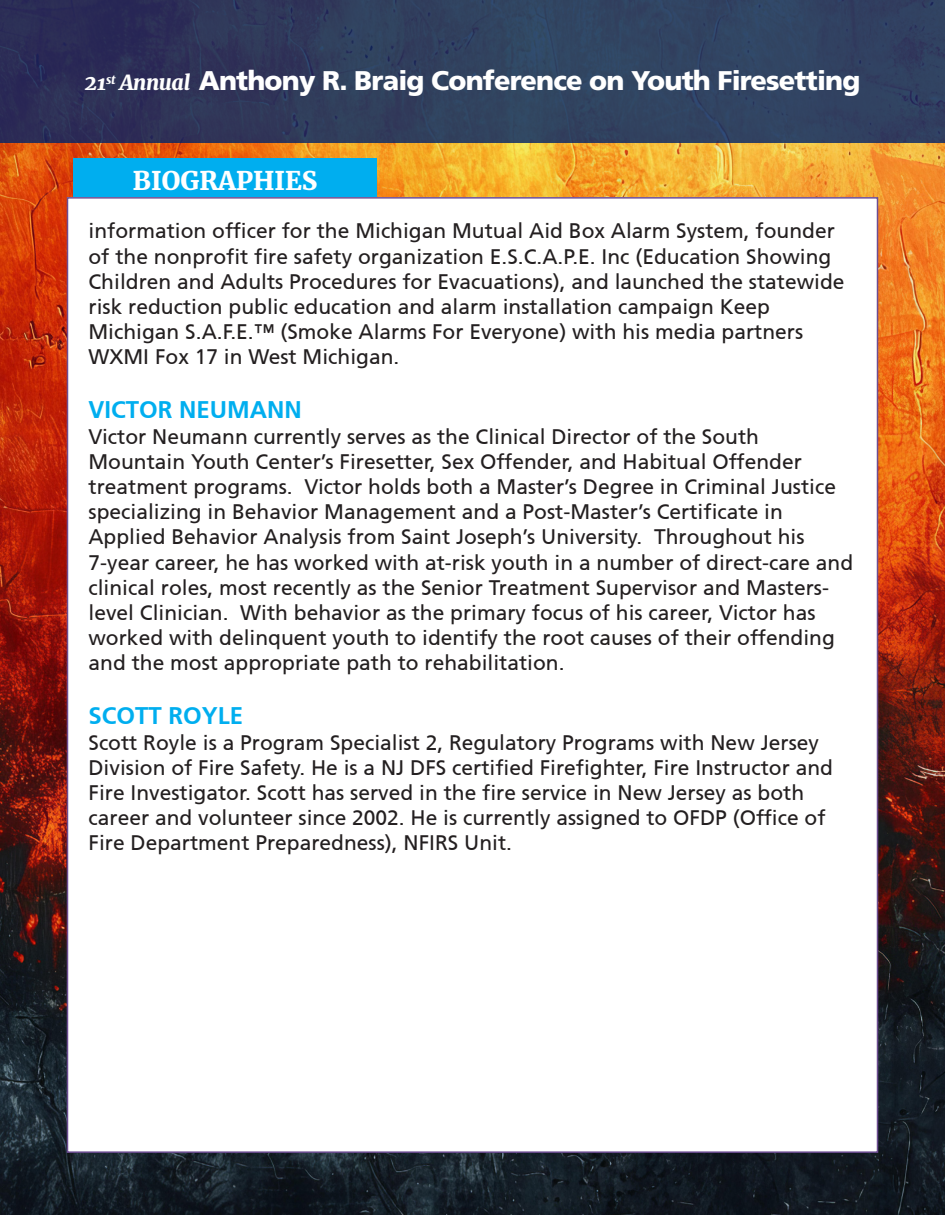
<style>
.page{position:relative;width:945px;height:1215px;background:#fff}
.page>*{position:absolute;margin:0;border:0;box-sizing:border-box;transform-origin:0 0}
.t1{font:800 27px "Articulate";letter-spacing:-.03em;color:#fff}
.t2{font:900 25.5px "Merriweather";color:#fff}
.t3{font:700 24px "Articulate";color:#00aeef}
.t4{font:21px/25.2px "Articulate";color:#231f20}
.s1{font-family:"Merriweather";font-weight:900;font-style:italic;font-size:21px}
</style>
<div class="page">
<img style="left:0;top:143px;width:945px;height:1072px">
<div style="left:0;top:0;width:945px;height:143px;background:linear-gradient(to right,#2d3056,#324965)"></div>
<div style="left:74px;top:158px;width:303px;height:40px;background:#00aeef"></div>
<div style="left:68px;top:198px;width:810px;height:954px;background:#fff"></div>
<p class="t1" style="left:85px;top:65px;width:777px"><span class="s1">21</span><sup>st</sup> <span class="s1">Annual</span> Anthony R. Braig Conference on Youth Firesetting</p>
<p class="t2" style="left:133px;top:163px;width:186px">BIOGRAPHIES</p>
<p class="t4" style="left:88px;top:218px;width:758px">information officer for the Michigan Mutual Aid Box Alarm System, founder of the nonprofit fire safety organization E.S.C.A.P.E. Inc (Education Showing Children and Adults Procedures for Evacuations), and launched the statewide risk reduction public education and alarm installation campaign Keep Michigan S.A.F.E.™ (Smoke Alarms For Everyone) with his media partners WXMI Fox 17 in West Michigan.</p>
<p class="t3" style="left:88px;top:396px;width:215px">VICTOR NEUMANN</p>
<p class="t4" style="left:88px;top:424px;width:766px">Victor Neumann currently serves as the Clinical Director of the South Mountain Youth Center’s Firesetter, Sex Offender, and Habitual Offender treatment programs. Victor holds both a Master’s Degree in Criminal Justice specializing in Behavior Management and a Post-Master’s Certificate in Applied Behavior Analysis from Saint Joseph’s University. Throughout his 7-year career, he has worked with at-risk youth in a number of direct-care and clinical roles, most recently as the Senior Treatment Supervisor and Masters&shy;level Clinician. With behavior as the primary focus of his career, Victor has worked with delinquent youth to identify the root causes of their offending and the most appropriate path to rehabilitation.</p>
<p class="t3" style="left:88px;top:702px;width:156px">SCOTT ROYLE</p>
<p class="t4" style="left:88px;top:730px;width:746px">Scott Royle is a Program Specialist 2, Regulatory Programs with New Jersey Division of Fire Safety. He is a NJ DFS certified Firefighter, Fire Instructor and Fire Investigator. Scott has served in the fire service in New Jersey as both career and volunteer since 2002. He is currently assigned to OFDP (Office of Fire Department Preparedness), NFIRS Unit.</p>
</div>
